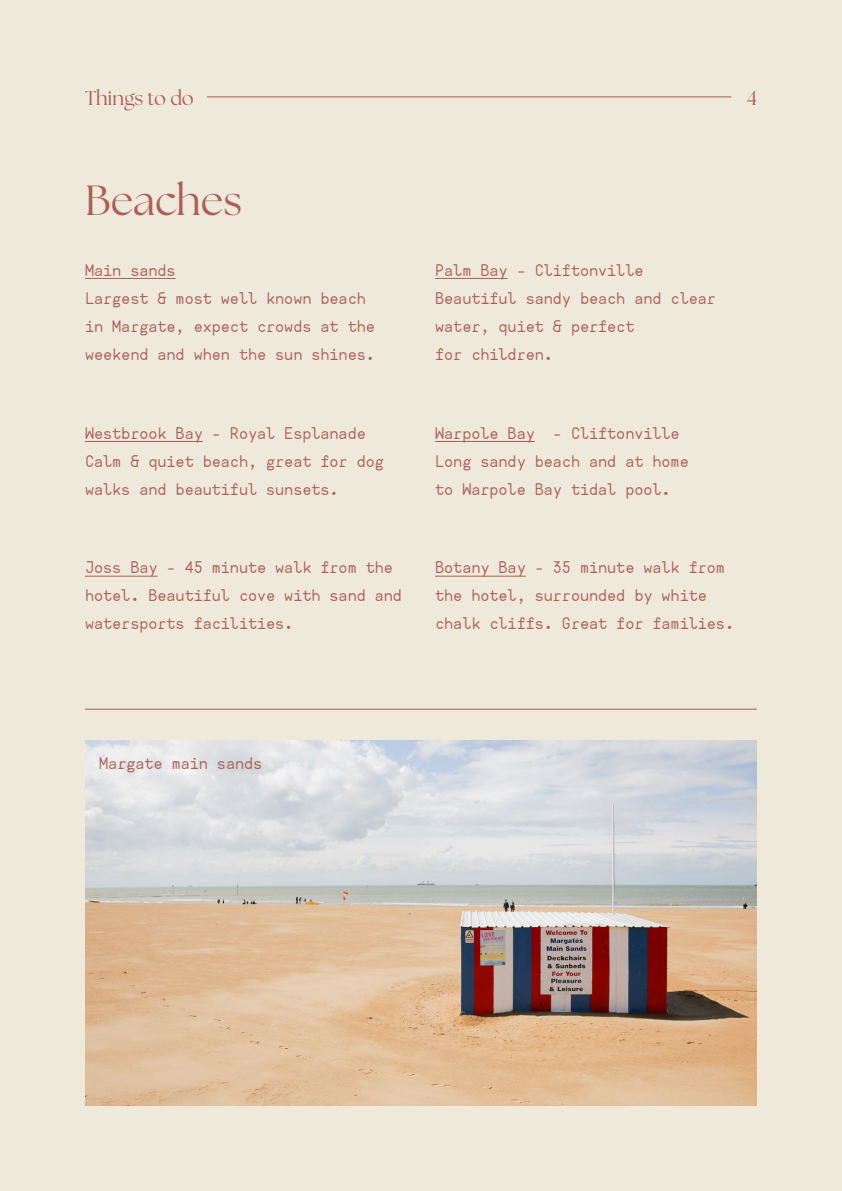
<style>
.page{position:relative;width:842px;height:1191px;background:#efe9dc}
.page>*{position:absolute;margin:0;border:0;box-sizing:border-box;transform-origin:0 0}
.t1{font:42px "The Seasons";color:#ab5f56}
.t2{font:20px "The Seasons";color:#ab5f56}
.t3{font:16px/28px "AHAMONO";color:#ab5f56}
</style>
<div class="page">
<hr style="left:207px;top:96px;width:524px;height:1px;background:#ab5f56">
<hr style="left:85px;top:278px;width:91px;height:1px;background:#ab5f56">
<hr style="left:85px;top:441px;width:118px;height:1px;background:#ab5f56">
<hr style="left:85px;top:576px;width:72px;height:1px;background:#ab5f56">
<hr style="left:435px;top:278px;width:73px;height:1px;background:#ab5f56">
<hr style="left:435px;top:441px;width:100px;height:1px;background:#ab5f56">
<hr style="left:435px;top:576px;width:91px;height:1px;background:#ab5f56">
<hr style="left:85px;top:709px;width:672px;height:1px;background:#ab5f56">
<img style="left:85px;top:740px;width:672px;height:366px">
<p class="t2" style="left:85px;top:85px;width:110px">Things to do</p>
<p class="t1" style="left:85px;top:173px;width:159px">Beaches</p>
<p class="t3" style="left:85px;top:255px;width:92px">Main sands</p>
<p class="t3" style="left:85px;top:283px;width:291px">Largest &amp; most well known beach in Margate, expect crowds at the weekend and when the sun shines.</p>
<p class="t3" style="left:85px;top:418px;width:282px">Westbrook Bay - Royal Esplanade</p>
<p class="t3" style="left:85px;top:446px;width:300px">Calm &amp; quiet beach, great for dog walks and beautiful sunsets.</p>
<p class="t3" style="left:85px;top:552px;width:318px">Joss Bay - 45 minute walk from the hotel. Beautiful cove with sand and watersports facilities.</p>
<p class="t2" style="left:747px;top:85px;width:12px">4</p>
<p class="t3" style="left:435px;top:255px;width:210px">Palm Bay - Cliftonville</p>
<p class="t3" style="left:435px;top:283px;width:282px">Beautiful sandy beach and clear water, quiet &amp; perfect<br>for children.</p>
<p class="t3" style="left:435px;top:418px;width:246px">Warpole Bay - Cliftonville</p>
<p class="t3" style="left:435px;top:446px;width:255px">Long sandy beach and at home to Warpole Bay tidal pool.</p>
<p class="t3" style="left:435px;top:552px;width:300px">Botany Bay - 35 minute walk from the hotel, surrounded by white chalk cliffs. Great for families.</p>
<p class="t3" style="left:99px;top:748px;width:165px">Margate main sands</p>
</div>
